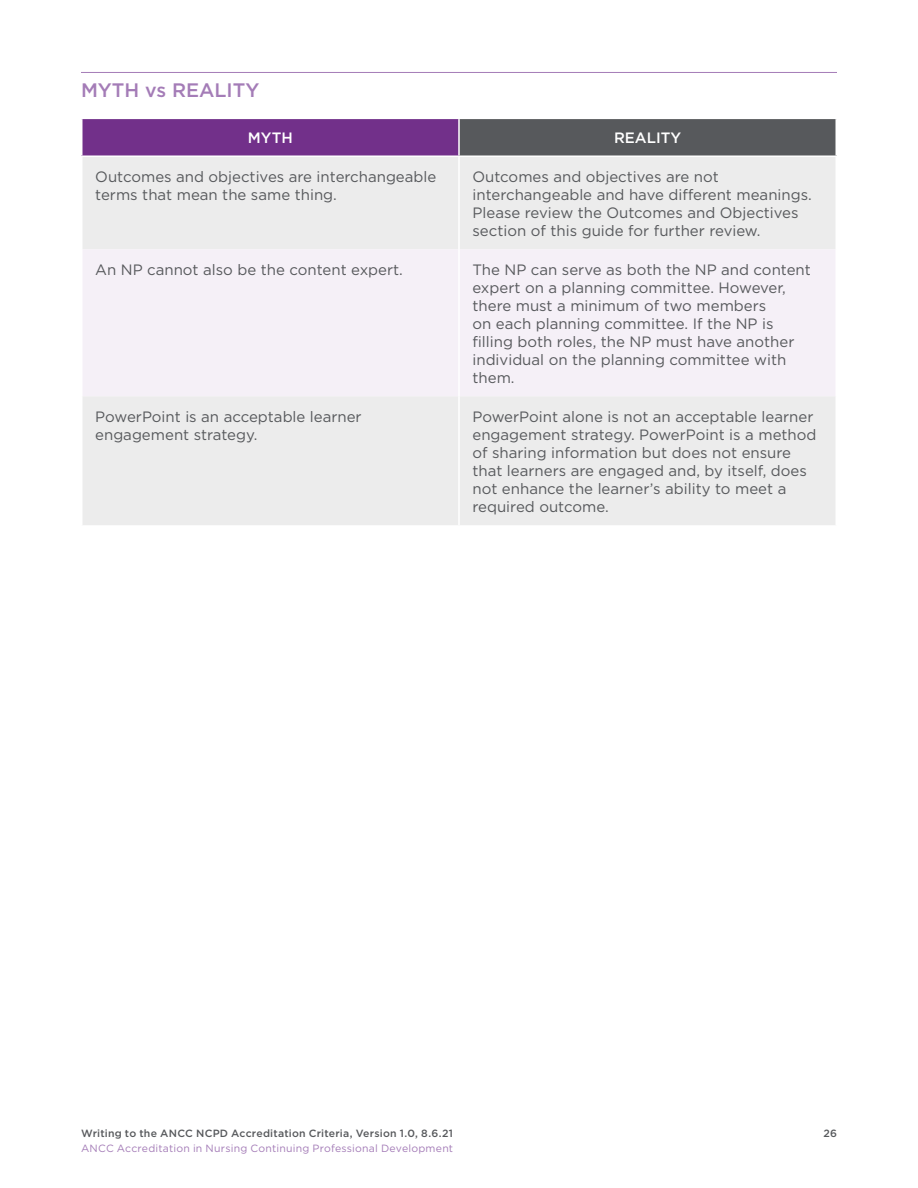
<style>
.page{position:relative;width:918px;height:1188px;background:#fff}
.page>*{position:absolute;margin:0;border:0;box-sizing:border-box;transform-origin:0 0}
.t1{font:500 19.5px "Gotham";color:#a47cb7}
.t2{font:15px/18px "Gotham";color:#57595c}
.t3{font:500 15px "Gotham";color:#fff}
.t4{font:500 10.5px "Gotham";letter-spacing:.02em;color:#57595c}
.t5{font:10.5px "Gotham";letter-spacing:.02em;color:#a47cb7}
</style>
<div class="page">
<hr style="left:81px;top:72px;width:756px;height:1px;background:#a47cb7">
<div style="left:82px;top:118px;width:377px;height:38px;background:#72308a"></div>
<div style="left:459px;top:118px;width:377px;height:38px;background:#57595c"></div>
<div style="left:83px;top:157px;width:752px;height:368px;background:#ececec"></div>
<div style="left:83px;top:249px;width:752px;height:147px;background:#f5f0f7"></div>
<hr style="left:81px;top:118px;width:378px;height:1px;background:#fff">
<hr style="left:459px;top:118px;width:378px;height:1px;background:#fff">
<hr style="left:458px;top:119px;width:2px;height:36px;background:#fff">
<hr style="left:81px;top:155px;width:378px;height:2px;background:#fff">
<hr style="left:459px;top:155px;width:378px;height:2px;background:#fff">
<hr style="left:458px;top:157px;width:2px;height:92px;background:#fff">
<hr style="left:458px;top:249px;width:2px;height:147px;background:#fff">
<hr style="left:458px;top:396px;width:2px;height:129px;background:#fff">
<h1 class="t1" style="left:81px;top:77px;width:180px">MYTH vs REALITY</h1>
<p class="t3" style="left:248px;top:128px;width:46px">MYTH</p>
<p class="t3" style="left:614px;top:128px;width:69px">REALITY</p>
<p class="t2" style="left:95px;top:167px;width:343px">Outcomes and objectives are interchangeable terms that mean the same thing.</p>
<p class="t2" style="left:473px;top:167px;width:341px">Outcomes and objectives are not interchangeable and have different meanings.<br>Please review the Outcomes and Objectives section of this guide for further review.</p>
<p class="t2" style="left:95px;top:260px;width:309px">An NP cannot also be the content expert.</p>
<p class="t2" style="left:473px;top:260px;width:340px">The NP can serve as both the NP and content expert on a planning committee. However, there must a minimum of two members<br>on each planning committee. If the NP is filling both roles, the NP must have another individual on the planning committee with them.</p>
<p class="t2" style="left:95px;top:407px;width:268px">PowerPoint is an acceptable learner engagement strategy.</p>
<p class="t2" style="left:473px;top:407px;width:346px">PowerPoint alone is not an acceptable learner engagement strategy. PowerPoint is a method of sharing information but does not ensure that learners are engaged and, by itself, does not enhance the learner’s ability to meet a required outcome.</p>
<p class="t4" style="left:81px;top:1126px;width:374px">Writing to the ANCC NCPD Accreditation Criteria, Version 1.0, 8.6.21</p>
<p class="t4" style="left:823px;top:1126px;width:15px">26</p>
<p class="t5" style="left:81px;top:1142px;width:374px">ANCC Accreditation in Nursing Continuing Professional Development</p>
</div>
